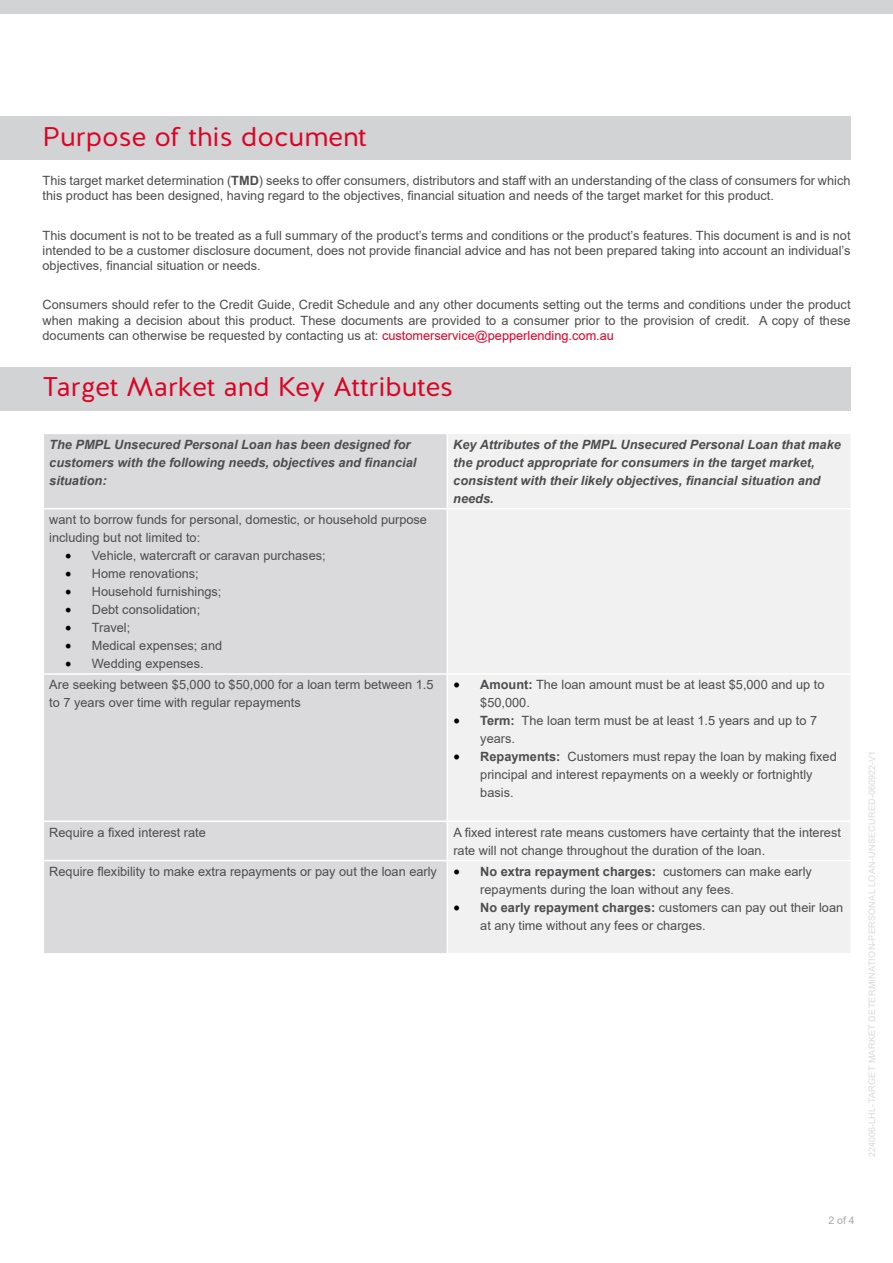
<style>
.page{position:relative;width:893px;height:1263px;background:#fff}
.page>*{position:absolute;margin:0;border:0;box-sizing:border-box;transform-origin:0 0}
.t1{font:27px "Halis R";color:#df0024}
.t2{font:12.75px/18px "Arial";color:#4d4d4f}
.t3{font:italic 700 12.75px/18px "Arial";color:#4d4d4f}
.t4{font:10.5px "Arial";color:#a7a9ac}
.t5{font:9px "Arial";letter-spacing:.035em;color:#dadadd}
.s1{font-weight:700}
.s2{color:#df0024}
.s3{font-family:"Minion Pro";font-size:18px;color:#000}
.s4{font-family:"Minion Pro";font-weight:700;font-size:18px;color:#000}
</style>
<div class="page">
<div style="left:0;top:116px;width:850px;height:43px;background:#d1d3d4"></div>
<div style="left:0;top:367px;width:850px;height:43px;background:#d1d3d4"></div>
<div style="left:0;top:0;width:893px;height:14px;background:#d1d3d4"></div>
<div style="left:44px;top:434px;width:403px;height:519px;background:#dadadd"></div>
<div style="left:448px;top:434px;width:402px;height:519px;background:#f1f1f2"></div>
<hr style="left:43px;top:508px;width:404px;height:1px;background:#fff">
<hr style="left:447px;top:508px;width:405px;height:1px;background:#fff">
<hr style="left:43px;top:673px;width:404px;height:2px;background:#fff">
<hr style="left:447px;top:673px;width:405px;height:2px;background:#fff">
<hr style="left:43px;top:820px;width:404px;height:2px;background:#fff">
<hr style="left:447px;top:820px;width:405px;height:2px;background:#fff">
<hr style="left:43px;top:860px;width:404px;height:1px;background:#fff">
<hr style="left:447px;top:860px;width:405px;height:1px;background:#fff">
<h1 class="t1" style="left:43px;top:119px;width:326px">Purpose of this document</h1>
<p class="t2" style="left:43px;top:173px;width:809px;line-height:15.3px">This target market determination (<span class="s1">TMD</span>) seeks to offer consumers, distributors and staff with an understanding of the class of consumers for which this product has been designed, having regard to the objectives, financial situation and needs of the target market for this product.</p>
<p class="t2" style="left:43px;top:227px;width:809px;line-height:15.3px;text-align:justify">This document is not to be treated as a full summary of the product’s terms and conditions or the product’s features. This document is and is not intended to be a customer disclosure document, does not provide financial advice and has not been prepared taking into account an individual’s objectives, financial situation or needs.</p>
<p class="t2" style="left:43px;top:297px;width:809px;line-height:15.3px;text-align:justify">Consumers should refer to the Credit Guide, Credit Schedule and any other documents setting out the terms and conditions under the product when making a decision about this product. These documents are provided to a consumer prior to the provision of credit. A copy of these documents can otherwise be requested by contacting us at: <span class="s2">customerservice@pepperlending.com.au</span></p>
<h1 class="t1" style="left:43px;top:369px;width:412px">Target Market and Key Attributes</h1>
<p class="t3" style="left:49px;top:436px;width:369px">The PMPL Unsecured Personal Loan has been designed for customers with the following needs, objectives and financial situation:</p>
<p class="t3" style="left:453px;top:436px;width:389px">Key Attributes of the PMPL Unsecured Personal Loan that make the product appropriate for consumers in the target market, consistent with their likely objectives, financial situation and needs.</p>
<p class="t2" style="left:49px;top:510px;width:379px">want to borrow funds for personal, domestic, or household purpose including but not limited to:</p>
<p class="t2" style="left:65px;top:546px;width:262px"><span class="s3">•</span> Vehicle, watercraft or caravan purchases;</p>
<p class="t2" style="left:65px;top:564px;width:135px"><span class="s3">•</span> Home renovations;</p>
<p class="t2" style="left:65px;top:582px;width:158px"><span class="s3">•</span> Household furnishings;</p>
<p class="t2" style="left:65px;top:600px;width:137px"><span class="s3">•</span> Debt consolidation;</p>
<p class="t2" style="left:65px;top:618px;width:67px"><span class="s3">•</span> Travel;</p>
<p class="t2" style="left:65px;top:636px;width:159px"><span class="s3">•</span> Medical expenses; and</p>
<p class="t2" style="left:49px;top:653px;width:386px;line-height:21.3px;text-indent:16px"><span class="s3">•</span> Wedding expenses.<br>Are seeking between $5,000 to $50,000 for a loan term between 1.5</p>
<p class="t2" style="left:49px;top:694px;width:253px">to 7 years over time with regular repayments</p>
<p class="t2" style="left:480px;top:676px;width:346px;text-indent:-27px"><span class="s4">•</span> <span class="s1">Amount:</span> The loan amount must be at least $5,000 and up to $50,000.</p>
<p class="t2" style="left:480px;top:712px;width:338px;text-indent:-27px"><span class="s4">•</span> <span class="s1">Term:</span> The loan term must be at least 1.5 years and up to 7 years.</p>
<p class="t2" style="left:480px;top:748px;width:358px;text-indent:-27px"><span class="s4">•</span> <span class="s1">Repayments:</span> Customers must repay the loan by making fixed principal and interest repayments on a weekly or fortnightly basis.</p>
<p class="t2" style="left:49px;top:823px;width:158px">Require a fixed interest rate</p>
<p class="t2" style="left:453px;top:823px;width:389px">A fixed interest rate means customers have certainty that the interest rate will not change throughout the duration of the loan.</p>
<p class="t2" style="left:480px;top:862px;width:333px;text-indent:-431px">Require flexibility to make extra repayments or pay out the loan early <span class="s4">•</span> <span class="s1">No extra repayment charges:</span> customers can make early repayments during the loan without any fees.</p>
<p class="t2" style="left:480px;top:898px;width:364px;text-indent:-27px"><span class="s4">•</span> <span class="s1">No early repayment charges:</span> customers can pay out their loan at any time without any fees or charges.</p>
<p class="t5" style="left:866px;top:1157px;width:407px;rotate:-90deg">224006-LHL-Target Market Determinat ion-Personal Loan-Unsecu red-060922-V1</p>
<p class="t4" style="left:828px;top:1213px;width:28px">2 of 4</p>
</div>
